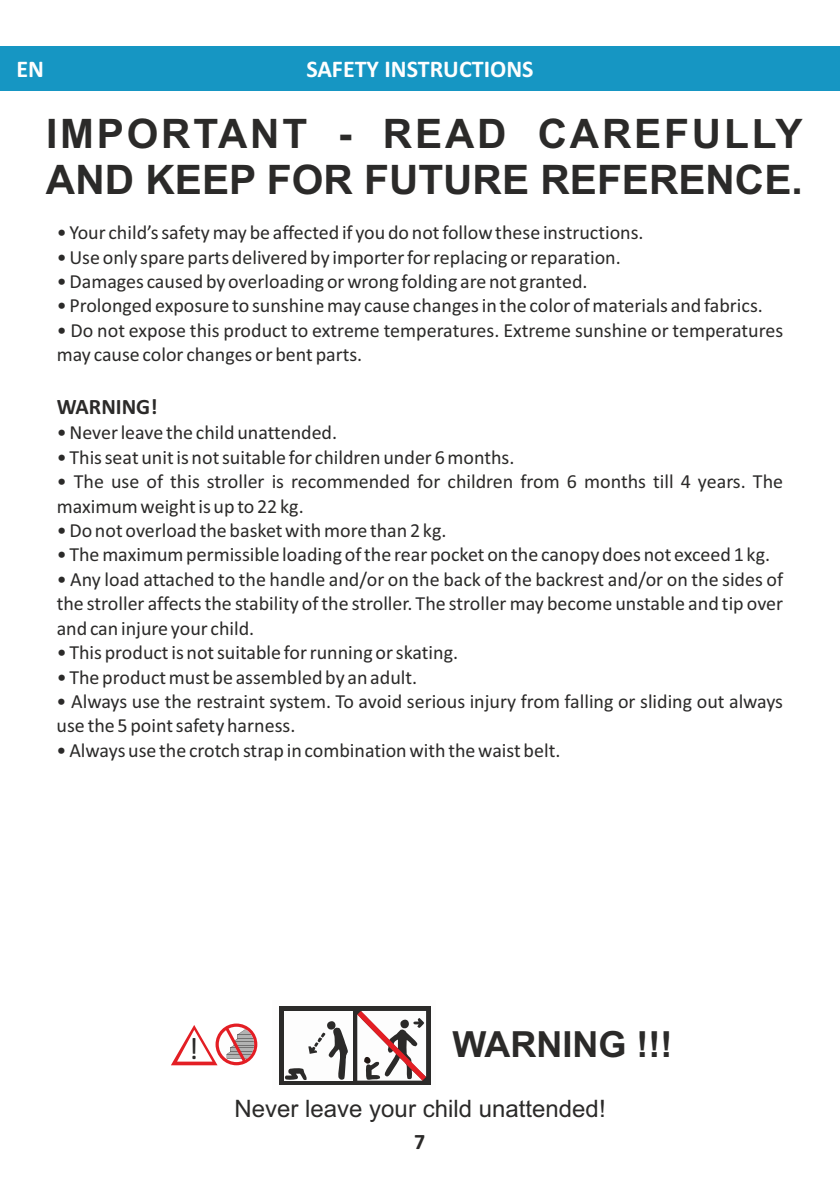
<style>
.page{position:relative;width:840px;height:1191px;background:#fff}
.page>*{position:absolute;margin:0;border:0;box-sizing:border-box;transform-origin:0 0}
.t1{font:700 40.6px/45.4px "Arial";color:#2b2a29}
.t2{font:700 36px "Arial";color:#2b2a29}
.t3{font:31.2px "Calibri";color:#2b2a29}
.t4{font:24px "Arial";color:#2b2a29}
.t5{font:700 24px "Calibri";color:#fefefe}
.t6{font:700 22px "Calibri";color:#2b2a29}
.t7{font:20px/24.4px "Calibri";color:#2b2a29}
</style>
<div class="page">
<div style="left:279px;top:1006px;width:151px;height:79px;background:#2b2a29"></div>
<div style="left:284px;top:1011px;width:68px;height:69px;background:#fdfdfd"></div>
<svg style="left:284px;top:1021px;width:65px;height:60px"></svg>
<svg style="left:357px;top:1011px;width:69px;height:70px;background:#d4c0c0"></svg>
<div style="left:0;top:47px;width:839px;height:44px;background:#1696c3"></div>
<svg style="left:171px;top:1025px;width:46px;height:40px"></svg>
<svg style="left:215px;top:1023px;width:42px;height:42px"></svg>
<div style="left:219px;top:1026px;width:35px;height:36px;background:#fefefe;border-radius:50%"></div>
<svg style="left:225px;top:1026px;width:29px;height:37px"></svg>
<p class="t5" style="left:16px;top:59px;width:29px">EN</p>
<p class="t5" style="left:306px;top:59px;width:228px">SAFETY INSTRUCTIONS</p>
<h1 class="t1" style="left:46px;top:115px;width:757px">IMPORTANT - READ CAREFULLY<br>AND KEEP FOR FUTURE REFERENCE.</h1>
<p class="t7" style="left:57px;top:222px;width:588px">• Your child’s safety may be affected if you do not follow these instructions.</p>
<p class="t7" style="left:57px;top:246px;width:565px">• Use only spare parts delivered by importer for replacing or reparation.</p>
<p class="t7" style="left:57px;top:271px;width:532px">• Damages caused by overloading or wrong folding are not granted.</p>
<p class="t7" style="left:57px;top:295px;width:707px">• Prolonged exposure to sunshine may cause changes in the color of materials and fabrics.</p>
<p class="t7" style="left:57px;top:319px;width:727px">• Do not expose this product to extreme temperatures. Extreme sunshine or temperatures may cause color changes or bent parts.</p>
<p class="t6" style="left:57px;top:398px;width:102px">WARNING!</p>
<p class="t7" style="left:57px;top:422px;width:282px">• Never leave the child unattended.</p>
<p class="t7" style="left:57px;top:446px;width:459px">• This seat unit is not suitable for children under 6 months.</p>
<p class="t7" style="left:57px;top:471px;width:727px">• The use of this stroller is recommended for children from 6 months till 4 years. The maximum weight is up to 22 kg.</p>
<p class="t7" style="left:57px;top:520px;width:391px">• Do not overload the basket with more than 2 kg.</p>
<p class="t7" style="left:57px;top:544px;width:714px">• The maximum permissible loading of the rear pocket on the canopy does not exceed 1 kg.</p>
<p class="t7" style="left:57px;top:568px;width:727px;text-align:justify">• Any load attached to the handle and/or on the back of the backrest and/or on the sides of the stroller affects the stability of the stroller. The stroller may become unstable and tip over and can injure your child.</p>
<p class="t7" style="left:57px;top:642px;width:403px">• This product is not suitable for running or skating.</p>
<p class="t7" style="left:57px;top:666px;width:362px">• The product must be assembled by an adult.</p>
<p class="t7" style="left:57px;top:691px;width:727px">• Always use the restraint system. To avoid serious injury from falling or sliding out always use the 5 point safety harness.</p>
<p class="t7" style="left:57px;top:739px;width:505px">• Always use the crotch strap in combination with the waist belt.</p>
<h3 class="t3" style="left:188px;top:1035px;width:12px">!</h3>
<h2 class="t2" style="left:452px;top:1031px;width:221px">WARNING !!!</h2>
<p class="t4" style="left:234px;top:1099px;width:372px">Never leave your child unattended!</p>
<p class="t6" style="left:414px;top:1132px;width:13px">7</p>
</div>
